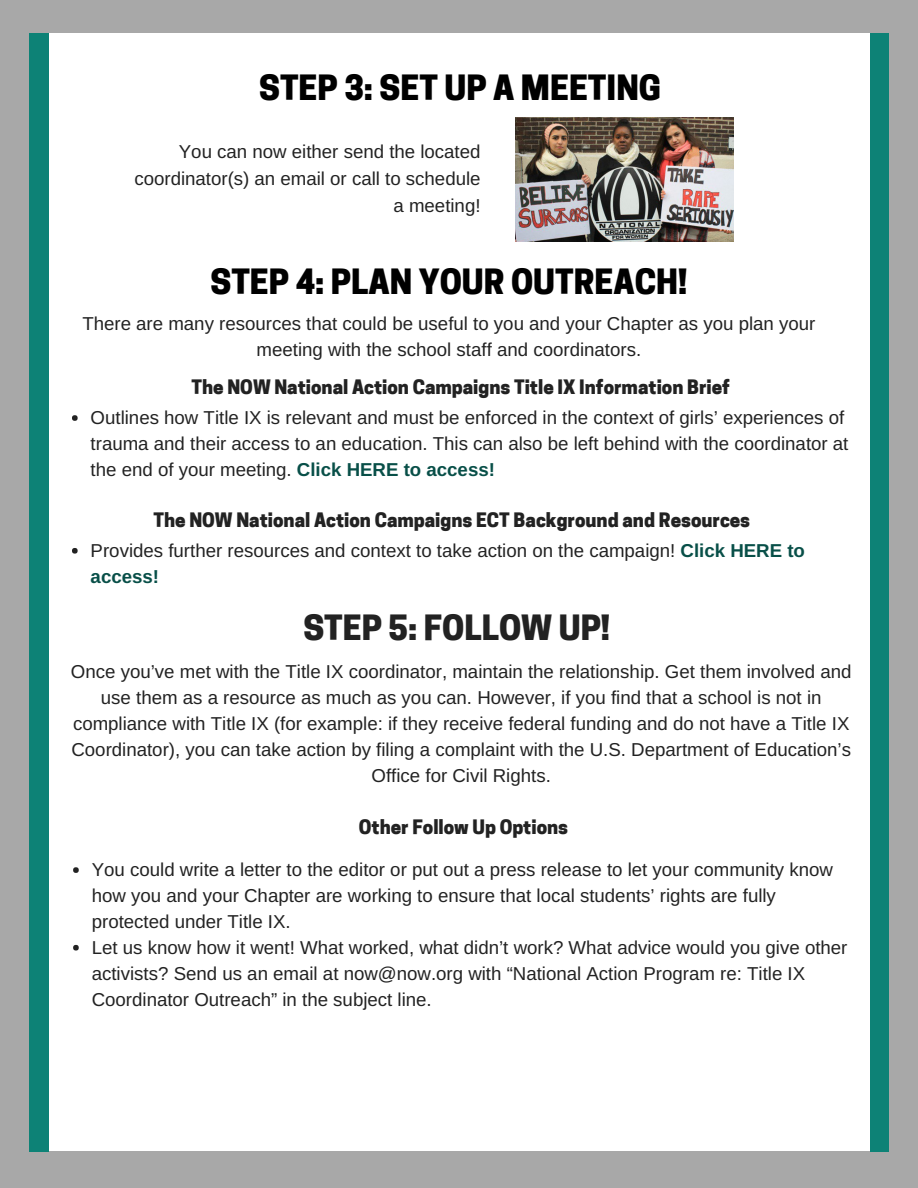
<style>
.page{position:relative;width:918px;height:1188px;background:#fff}
.page>*{position:absolute;margin:0;border:0;box-sizing:border-box;transform-origin:0 0}
.t1{font:800 32.7px "Cooper Hewitt";color:#000}
.t2{font:800 32.7px "Cooper Hewitt";color:#222}
.t3{font:18.75px/25.8px "Arimo";color:#222}
.t4{font:800 18.75px "Cooper Hewitt";color:#222}
.s1{font-weight:700;color:#084f48}
</style>
<div class="page">
<div style="left:0;top:1151px;width:918px;height:37px;background:#a8a8a8"></div>
<div style="left:29px;top:33px;width:19px;height:1119px;background:#0d8276"></div>
<div style="left:871px;top:34px;width:47px;height:1118px;background:#0d8276"></div>
<div style="left:0;top:33px;width:29px;height:1118px;background:#a8a8a8"></div>
<div style="left:0;top:0;width:918px;height:33px;background:#a8a8a8"></div>
<div style="left:889px;top:32px;width:29px;height:1156px;background:#a8a8a8"></div>
<svg style="left:72px;top:415px;width:6px;height:6px"></svg>
<svg style="left:72px;top:548px;width:6px;height:6px"></svg>
<img style="left:515px;top:117px;width:218px;height:125px">
<svg style="left:73px;top:867px;width:6px;height:6px"></svg>
<svg style="left:73px;top:945px;width:6px;height:6px"></svg>
<h1 class="t1" style="left:259px;top:75px;width:404px">STEP 3: SET UP A MEETING</h1>
<p class="t3" style="left:134px;top:138px;width:348px;line-height:27px;text-align:right">You can now either send the located coordinator(s) an email or call to schedule a meeting!</p>
<h1 class="t1" style="left:210px;top:269px;width:478px">STEP 4: PLAN YOUR OUTREACH!</h1>
<p class="t3" style="left:82px;top:310px;width:735px;text-align:center">There are many resources that could be useful to you and your Chapter as you plan your meeting with the school staff and coordinators.</p>
<p class="t4" style="left:192px;top:380px;width:540px">The NOW National Action Campaigns Title IX Information Brief</p>
<p class="t3" style="left:91px;top:405px;width:759px">Outlines how Title IX is relevant and must be enforced in the context of girls’ experiences of trauma and their access to an education. This can also be left behind with the coordinator at the end of your meeting. <span class="s1">Click HERE to access!</span></p>
<p class="t4" style="left:154px;top:513px;width:598px">The NOW National Action Campaigns ECT Background and Resources</p>
<p class="t3" style="left:91px;top:538px;width:716px">Provides further resources and context to take action on the campaign! <span class="s1">Click HERE to access!</span></p>
<h1 class="t2" style="left:303px;top:616px;width:308px">STEP 5: FOLLOW UP!</h1>
<p class="t3" style="left:71px;top:659px;width:782px;text-align:center">Once you’ve met with the Title IX coordinator, maintain the relationship. Get them involved and use them as a resource as much as you can. However, if you find that a school is not in compliance with Title IX (for example: if they receive federal funding and do not have a Title IX Coordinator), you can take action by filing a complaint with the U.S. Department of Education’s Office for Civil Rights.</p>
<p class="t4" style="left:359px;top:820px;width:211px">Other Follow Up Options</p>
<p class="t3" style="left:92px;top:857px;width:757px">You could write a letter to the editor or put out a press release to let your community know how you and your Chapter are working to ensure that local students’ rights are fully protected under Title IX.<br>Let us know how it went! What worked, what didn’t work? What advice would you give other activists? Send us an email at now@now.org with “National Action Program re: Title IX Coordinator Outreach” in the subject line.</p>
</div>
